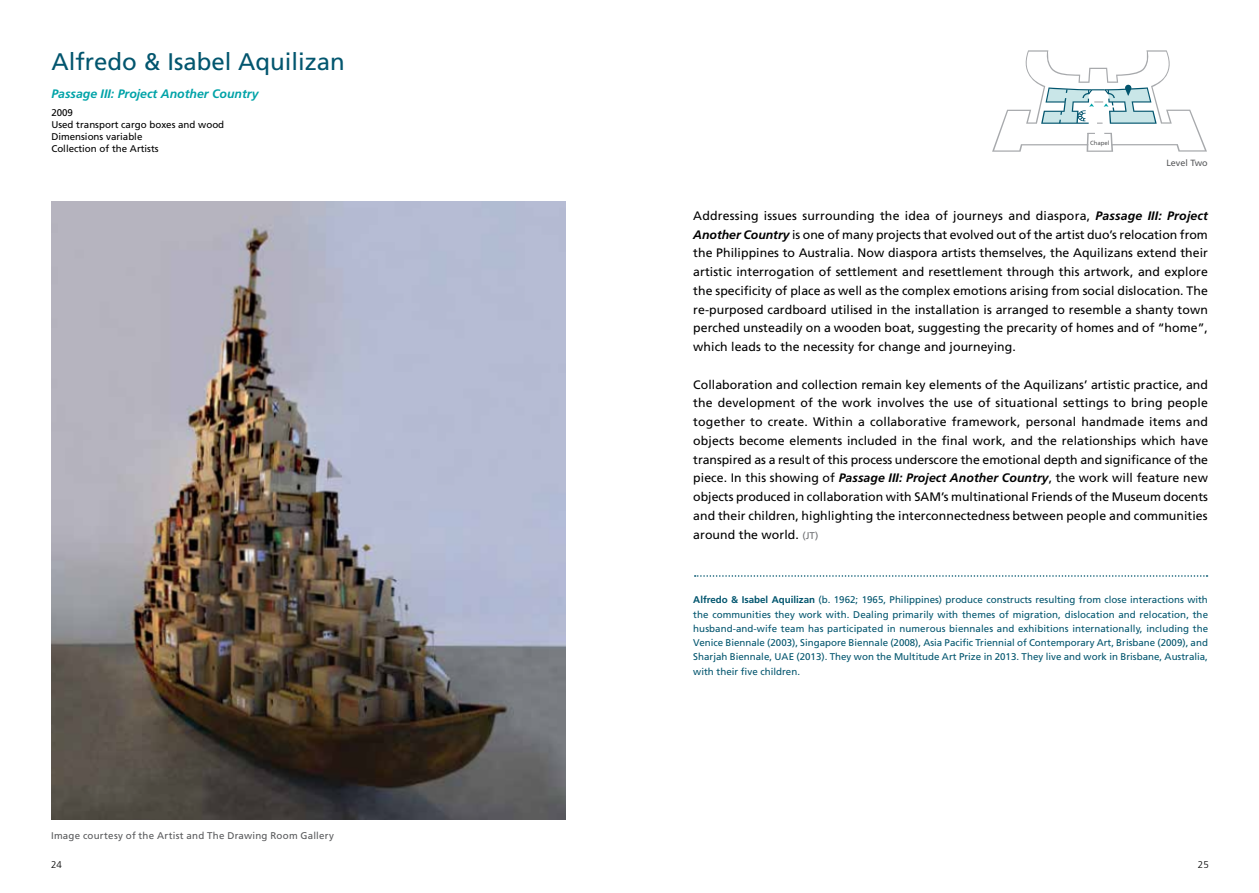
<style>
.page{position:relative;width:1259px;height:893px;background:#fff}
.page>*{position:absolute;margin:0;border:0;box-sizing:border-box;transform-origin:0 0}
.t1{font:24px "Frutiger";color:#02556e}
.t2{font:12.3px/18.8px "Frutiger";letter-spacing:.005em;color:#000;text-align:justify}
.t3{font:italic 700 12.3px "Frutiger";color:#00a3a8}
.t4{font:9.75px/14.2px "Frutiger";color:#02556e;text-align:justify}
.t5{font:9.75px/12px "Frutiger";color:#000}
.t6{font:9.75px "Frutiger";letter-spacing:.025em;color:#58595b}
.t7{font:300 9.75px "Frutiger";color:#000}
.t8{font:9px "Frutiger";color:#58595b}
.t9{font:6px "Frutiger";color:#58595b}
.s1{font-weight:700;font-style:italic}
.s2{font-size:9.75px;color:#6d6e71}
.s3{font-weight:700}
</style>
<div class="page">
<svg style="left:992px;top:50px;width:215px;height:102px"></svg>
<img style="left:51px;top:202px;width:515px;height:618px">
<svg style="left:694px;top:575px;width:513px;height:2px"></svg>
<h1 class="t1" style="left:51px;top:47px;width:295px">Alfredo &amp; Isabel Aquilizan</h1>
<p class="t3" style="left:51px;top:86px;width:209px">Passage III: Project Another Country</p>
<p class="t5" style="left:51px;top:106px;width:174px">2009<br>Used transport cargo boxes and wood<br>Dimensions variable<br>Collection of the Artists</p>
<p class="t6" style="left:51px;top:830px;width:284px">Image courtesy of the Artist and The Drawing Room Gallery</p>
<p class="t9" style="left:1090px;top:139px;width:21px">Chapel</p>
<p class="t8" style="left:1166px;top:158px;width:43px">Level Two</p>
<p class="t2" style="left:693px;top:206px;width:516px">Addressing issues surrounding the idea of journeys and diaspora, <span class="s1">Passage III: Project Another Country</span> is one of many projects that evolved out of the artist duo’s relocation from the Philippines to Australia. Now diaspora artists themselves, the Aquilizans extend their artistic interrogation of settlement and resettlement through this artwork, and explore the specificity of place as well as the complex emotions arising from social dislocation. The re-purposed cardboard utilised in the installation is arranged to resemble a shanty town perched unsteadily on a wooden boat, suggesting the precarity of homes and of “home”, which leads to the necessity for change and journeying.</p>
<p class="t2" style="left:693px;top:375px;width:516px">Collaboration and collection remain key elements of the Aquilizans’ artistic practice, and the development of the work involves the use of situational settings to bring people together to create. Within a collaborative framework, personal handmade items and objects become elements included in the final work, and the relationships which have transpired as a result of this process underscore the emotional depth and significance of the piece. In this showing of <span class="s1">Passage III: Project Another Country</span>, the work will feature new objects produced in collaboration with SAM’s multinational Friends of the Museum docents and their children, highlighting the interconnectedness between people and communities around the world. <span class="s2">(JT)</span></p>
<p class="t4" style="left:693px;top:593px;width:516px"><span class="s3">Alfredo &amp; Isabel Aquilizan</span> (b. 1962; 1965, Philippines) produce constructs resulting from close interactions with the communities they work with. Dealing primarily with themes of migration, dislocation and relocation, the husband-and-wife team has participated in numerous biennales and exhibitions internationally, including the Venice Biennale (2003), Singapore Biennale (2008), Asia Pacific Triennial of Contemporary Art, Brisbane (2009), and Sharjah Biennale, UAE (2013). They won the Multitude Art Prize in 2013. They live and work in Brisbane, Australia, with their five children.</p>
<p class="t7" style="left:51px;top:859px;width:12px">24</p>
<p class="t7" style="left:1198px;top:859px;width:12px">25</p>
</div>
